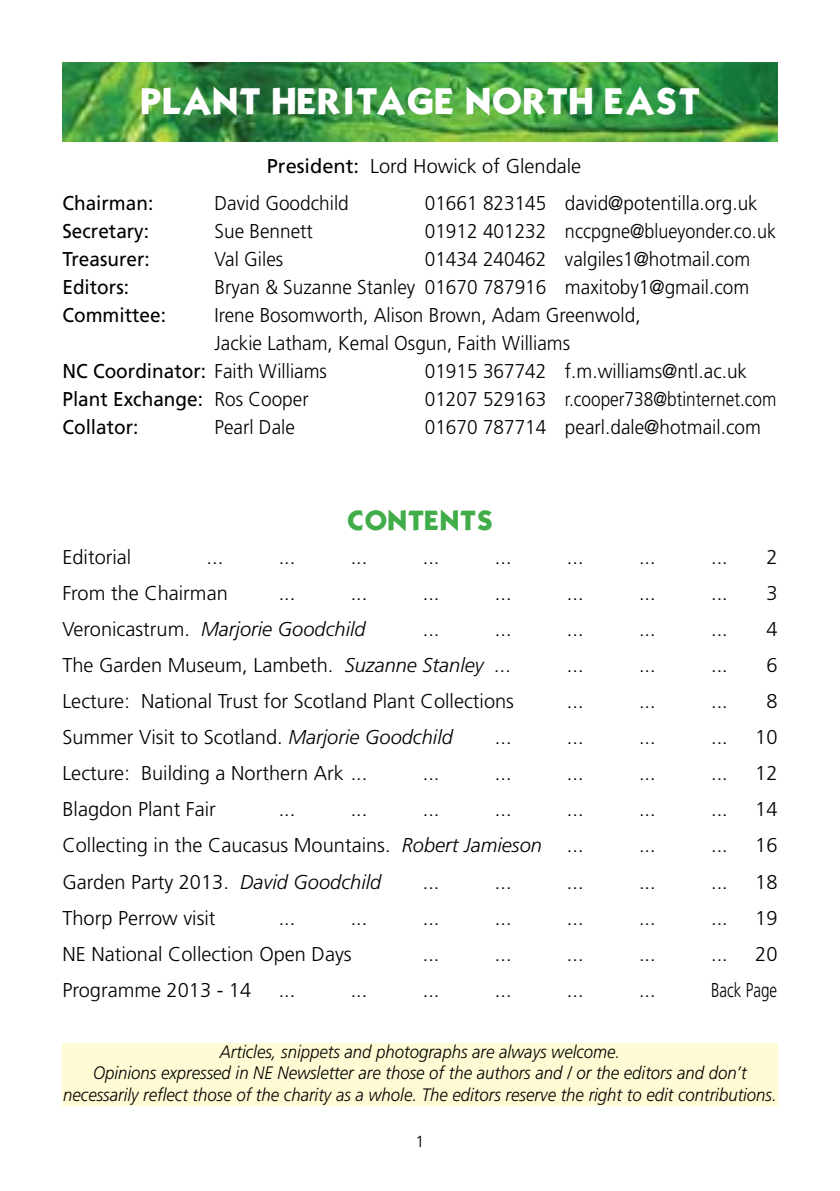
<style>
.page{position:relative;width:840px;height:1191px;background:#fff}
.page>*{position:absolute;margin:0;border:0;box-sizing:border-box;transform-origin:0 0}
.t1{font:32px "Kabel Bd";color:#fff}
.t2{font:24px "Kabel Bd";color:#41ad49}
.t3{font:300 20px "Frutiger";color:#000}
.t4{font:300 20px "Frutiger";color:#000;scale:.95 1}
.t5{font:20px "Frutiger";color:#000;scale:.95 1}
.t6{font:italic 300 20px "Frutiger";color:#000}
.t7{font:300 20px "Frutiger";color:#000;scale:.76 1}
.t8{font:italic 300 18px/21.6px "Frutiger";color:#000;text-align:center;scale:.93 1}
.t9{font:300 16px "Frutiger";color:#000}
.s1{font-weight:400}
.s2{font-weight:300}
.s3{font-style:normal}
.s4{font-style:italic}
</style>
<div class="page">
<div style="left:62px;top:1043px;width:715px;height:63px;background:#fffcd5"></div>
<img style="left:62px;top:62px;width:715px;height:79px">
<h1 class="t1" style="left:139px;top:78px;width:538px">PLANT HERITAGE NORTH EAST</h1>
<p class="t3" style="left:267px;top:155px;width:316px"><span class="s1">President:</span> Lord Howick of Glendale</p>
<p class="t5" style="left:62px;top:191px;width:97px">Chairman:</p>
<p class="t4" style="left:214px;top:192px;width:143px">David Goodchild</p>
<p class="t4" style="left:424px;top:192px;width:352px">01661 823145 david@potentilla.org.uk</p>
<p class="t5" style="left:62px;top:219px;width:93px">Secretary:</p>
<p class="t4" style="left:214px;top:220px;width:105px">Sue Bennett</p>
<p class="t4" style="left:424px;top:220px;width:371px">01912 401232 nccpgne@blueyonder.co.uk</p>
<p class="t5" style="left:62px;top:247px;width:93px">Treasurer:</p>
<p class="t4" style="left:214px;top:248px;width:74px">Val Giles</p>
<p class="t4" style="left:424px;top:248px;width:344px">01434 240462 valgiles1@hotmail.com</p>
<p class="t5" style="left:62px;top:275px;width:72px">Editors:</p>
<p class="t4" style="left:214px;top:276px;width:564px">Bryan &amp; Suzanne Stanley 01670 787916 maxitoby1@gmail.com</p>
<p class="t5" style="left:62px;top:303px;width:110px">Committee:</p>
<p class="t4" style="left:214px;top:304px;width:449px">Irene Bosomworth, Alison Brown, Adam Greenwold,</p>
<p class="t4" style="left:214px;top:332px;width:375px">Jackie Latham, Kemal Osgun, Faith Williams</p>
<p class="t5" style="left:62px;top:359px;width:280px">NC Coordinator: <span class="s2">Faith Williams</span></p>
<p class="t4" style="left:424px;top:360px;width:340px">01915 367742 f.m.williams@ntl.ac.uk</p>
<p class="t5" style="left:62px;top:387px;width:260px">Plant Exchange: <span class="s2">Ros Cooper</span></p>
<p class="t4" style="left:424px;top:388px;width:371px">01207 529163 r.cooper738@btinternet.com</p>
<p class="t5" style="left:62px;top:415px;width:82px">Collator:</p>
<p class="t4" style="left:214px;top:416px;width:86px">Pearl Dale</p>
<p class="t4" style="left:424px;top:416px;width:355px">01670 787714 pearl.dale@hotmail.com</p>
<p class="t3" style="left:62px;top:546px;width:70px">Editorial</p>
<p class="t2" style="left:347px;top:503px;width:148px">CONTENTS</p>
<p class="t3" style="left:206px;top:546px;width:18px">...</p>
<p class="t3" style="left:278px;top:546px;width:18px">...</p>
<p class="t3" style="left:350px;top:546px;width:18px">...</p>
<p class="t3" style="left:422px;top:546px;width:18px">...</p>
<p class="t3" style="left:494px;top:546px;width:18px">...</p>
<p class="t3" style="left:566px;top:546px;width:18px">...</p>
<p class="t3" style="left:638px;top:546px;width:18px">...</p>
<p class="t3" style="left:710px;top:546px;width:18px">...</p>
<p class="t3" style="left:62px;top:582px;width:167px">From the Chairman</p>
<p class="t3" style="left:278px;top:582px;width:18px">...</p>
<p class="t3" style="left:350px;top:582px;width:18px">...</p>
<p class="t3" style="left:422px;top:582px;width:18px">...</p>
<p class="t3" style="left:494px;top:582px;width:18px">...</p>
<p class="t3" style="left:566px;top:582px;width:18px">...</p>
<p class="t3" style="left:638px;top:582px;width:18px">...</p>
<p class="t3" style="left:710px;top:582px;width:18px">...</p>
<p class="t6" style="left:62px;top:618px;width:304px"><span class="s3">Veronicastrum.</span> Marjorie Goodchild</p>
<p class="t3" style="left:422px;top:618px;width:18px">...</p>
<p class="t3" style="left:494px;top:618px;width:18px">...</p>
<p class="t3" style="left:566px;top:618px;width:18px">...</p>
<p class="t3" style="left:638px;top:618px;width:18px">...</p>
<p class="t3" style="left:710px;top:618px;width:18px">...</p>
<p class="t3" style="left:62px;top:654px;width:450px">The Garden Museum, Lambeth. <span class="s4">Suzanne Stanley ...</span></p>
<p class="t3" style="left:62px;top:690px;width:453px">Lecture: National Trust for Scotland Plant Collections</p>
<p class="t3" style="left:566px;top:654px;width:18px">...</p>
<p class="t3" style="left:638px;top:654px;width:18px">...</p>
<p class="t3" style="left:710px;top:654px;width:18px">...</p>
<p class="t3" style="left:566px;top:690px;width:18px">...</p>
<p class="t3" style="left:638px;top:690px;width:18px">...</p>
<p class="t3" style="left:710px;top:690px;width:18px">...</p>
<p class="t3" style="left:62px;top:726px;width:392px">Summer Visit to Scotland. <span class="s4">Marjorie Goodchild</span></p>
<p class="t3" style="left:494px;top:726px;width:18px">...</p>
<p class="t3" style="left:566px;top:726px;width:18px">...</p>
<p class="t3" style="left:638px;top:726px;width:18px">...</p>
<p class="t3" style="left:710px;top:726px;width:18px">...</p>
<p class="t3" style="left:62px;top:762px;width:306px">Lecture: Building a Northern Ark ...</p>
<p class="t3" style="left:422px;top:762px;width:18px">...</p>
<p class="t3" style="left:494px;top:762px;width:18px">...</p>
<p class="t3" style="left:566px;top:762px;width:18px">...</p>
<p class="t3" style="left:638px;top:762px;width:18px">...</p>
<p class="t3" style="left:710px;top:762px;width:18px">...</p>
<p class="t3" style="left:62px;top:798px;width:155px">Blagdon Plant Fair</p>
<p class="t3" style="left:278px;top:798px;width:18px">...</p>
<p class="t3" style="left:350px;top:798px;width:18px">...</p>
<p class="t3" style="left:422px;top:798px;width:18px">...</p>
<p class="t3" style="left:494px;top:798px;width:18px">...</p>
<p class="t3" style="left:566px;top:798px;width:18px">...</p>
<p class="t3" style="left:638px;top:798px;width:18px">...</p>
<p class="t3" style="left:710px;top:798px;width:18px">...</p>
<p class="t3" style="left:62px;top:834px;width:480px">Collecting in the Caucasus Mountains. <span class="s4">Robert Jamieson</span></p>
<p class="t3" style="left:566px;top:834px;width:18px">...</p>
<p class="t3" style="left:638px;top:834px;width:18px">...</p>
<p class="t3" style="left:710px;top:834px;width:18px">...</p>
<p class="t3" style="left:62px;top:870px;width:320px">Garden Party 2013. <span class="s4">David Goodchild</span></p>
<p class="t3" style="left:422px;top:870px;width:18px">...</p>
<p class="t3" style="left:494px;top:870px;width:18px">...</p>
<p class="t3" style="left:566px;top:870px;width:18px">...</p>
<p class="t3" style="left:638px;top:870px;width:18px">...</p>
<p class="t3" style="left:710px;top:870px;width:18px">...</p>
<p class="t3" style="left:62px;top:906px;width:154px">Thorp Perrow visit</p>
<p class="t3" style="left:278px;top:906px;width:18px">...</p>
<p class="t3" style="left:350px;top:906px;width:18px">...</p>
<p class="t3" style="left:422px;top:906px;width:18px">...</p>
<p class="t3" style="left:494px;top:906px;width:18px">...</p>
<p class="t3" style="left:566px;top:906px;width:18px">...</p>
<p class="t3" style="left:638px;top:906px;width:18px">...</p>
<p class="t3" style="left:710px;top:906px;width:18px">...</p>
<p class="t3" style="left:62px;top:942px;width:290px">NE National Collection Open Days</p>
<p class="t3" style="left:422px;top:942px;width:18px">...</p>
<p class="t3" style="left:494px;top:942px;width:18px">...</p>
<p class="t3" style="left:566px;top:942px;width:18px">...</p>
<p class="t3" style="left:638px;top:942px;width:18px">...</p>
<p class="t3" style="left:710px;top:942px;width:18px">...</p>
<p class="t3" style="left:766px;top:546px;width:13px">2</p>
<p class="t3" style="left:766px;top:582px;width:13px">3</p>
<p class="t3" style="left:766px;top:618px;width:13px">4</p>
<p class="t3" style="left:766px;top:654px;width:13px">6</p>
<p class="t3" style="left:766px;top:690px;width:13px">8</p>
<p class="t3" style="left:754px;top:726px;width:24px">10</p>
<p class="t3" style="left:754px;top:762px;width:24px">12</p>
<p class="t3" style="left:754px;top:798px;width:24px">14</p>
<p class="t3" style="left:754px;top:834px;width:24px">16</p>
<p class="t3" style="left:754px;top:870px;width:24px">18</p>
<p class="t3" style="left:754px;top:906px;width:24px">19</p>
<p class="t3" style="left:754px;top:942px;width:24px">20</p>
<p class="t3" style="left:62px;top:978px;width:190px">Programme 2013 - 14</p>
<p class="t3" style="left:278px;top:978px;width:18px">...</p>
<p class="t3" style="left:350px;top:978px;width:18px">...</p>
<p class="t3" style="left:422px;top:978px;width:18px">...</p>
<p class="t3" style="left:494px;top:978px;width:18px">...</p>
<p class="t3" style="left:566px;top:978px;width:18px">...</p>
<p class="t3" style="left:638px;top:978px;width:18px">...</p>
<p class="t7" style="left:710px;top:978px;width:88px">Back Page</p>
<p class="t8" style="left:63px;top:1040px;width:768px">Articles, snippets and photographs are always welcome.<br>Opinions expressed in NE Newsletter are those of the authors and / or the editors and don’t necessarily reflect those of the charity as a whole. The editors reserve the right to edit contributions.</p>
<p class="t9" style="left:415px;top:1132px;width:10px">1</p>
</div>
